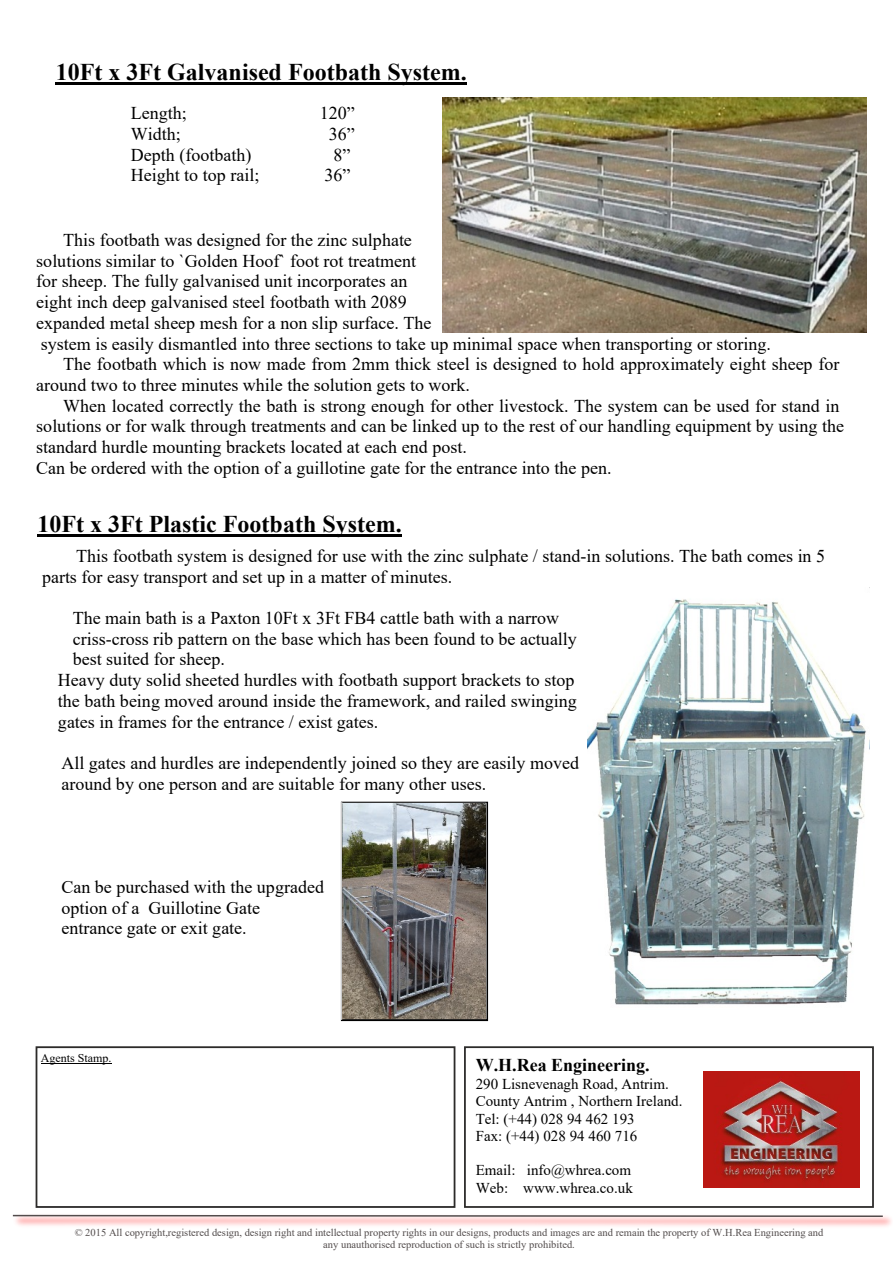
<style>
.page{position:relative;width:893px;height:1263px;background:#fff}
.page>*{position:absolute;margin:0;border:0;box-sizing:border-box;transform-origin:0 0}
.t1{font:700 24px "Times New Roman";color:#000}
.t2{font:18px/20.7px "Times New Roman";color:#000}
.t3{font:700 18px "Times New Roman";color:#000}
.t4{font:15px/17.2px "Times New Roman";color:#000}
.t5{font:12px "Times New Roman";color:#000}
.t6{font:10.5px/12px "Times New Roman";color:#524c4c;text-align:center}
</style>
<div class="page">
<img style="left:704px;top:1072px;width:156px;height:115px">
<div style="left:464px;top:1046px;width:410px;height:162px;border:2px solid #2c2b2a"></div>
<div style="left:36px;top:1046px;width:419px;height:162px;border:2px solid #2c2b2a"></div>
<hr style="left:41px;top:1063px;width:71px;height:1px;background:#000">
<svg style="left:12px;top:1214px;width:872px;height:4px"></svg>
<img style="left:442px;top:98px;width:425px;height:234px">
<hr style="left:56px;top:82px;width:411px;height:3px;background:#000">
<img style="left:588px;top:599px;width:278px;height:406px">
<hr style="left:37px;top:535px;width:365px;height:2px;background:#000">
<img style="left:341px;top:801px;width:147px;height:221px">
<h1 class="t1" style="left:56px;top:64px;width:413px">10Ft x 3Ft Galvanised Footbath System.</h1>
<p class="t2" style="left:131px;top:105px;width:58px">Length;</p>
<p class="t2" style="left:320px;top:105px;width:37px">120”</p>
<p class="t2" style="left:131px;top:125px;width:52px">Width;</p>
<p class="t2" style="left:329px;top:125px;width:28px">36”</p>
<p class="t2" style="left:131px;top:146px;width:122px">Depth (footbath)</p>
<p class="t2" style="left:333px;top:146px;width:19px">8”</p>
<p class="t2" style="left:131px;top:167px;width:130px">Height to top rail;</p>
<p class="t2" style="left:324px;top:167px;width:28px">36”</p>
<p class="t2" style="left:63px;top:231px;width:350px">This footbath was designed for the zinc sulphate</p>
<p class="t2" style="left:36px;top:252px;width:381px">solutions similar to `Golden Hoof` foot rot treatment</p>
<p class="t2" style="left:36px;top:273px;width:373px">for sheep. The fully galvanised unit incorporates an</p>
<p class="t2" style="left:36px;top:293px;width:372px">eight inch deep galvanised steel footbath with 2089</p>
<p class="t2" style="left:36px;top:314px;width:397px">expanded metal sheep mesh for a non slip surface. The</p>
<p class="t2" style="left:41px;top:335px;width:732px">system is easily dismantled into three sections to take up minimal space when transporting or storing.</p>
<p class="t2" style="left:63px;top:356px;width:778px">The footbath which is now made from 2mm thick steel is designed to hold approximately eight sheep for</p>
<p class="t2" style="left:36px;top:376px;width:435px">around two to three minutes while the solution gets to work.</p>
<p class="t2" style="left:63px;top:397px;width:777px">When located correctly the bath is strong enough for other livestock. The system can be used for stand in</p>
<p class="t2" style="left:36px;top:418px;width:809px">solutions or for walk through treatments and can be linked up to the rest of our handling equipment by using the</p>
<p class="t2" style="left:36px;top:438px;width:432px">standard hurdle mounting brackets located at each end post.</p>
<p class="t2" style="left:36px;top:459px;width:577px">Can be ordered with the option of a guillotine gate for the entrance into the pen.</p>
<h1 class="t1" style="left:37px;top:516px;width:366px">10Ft x 3Ft Plastic Footbath System.</h1>
<p class="t2" style="left:42px;top:547px;width:785px;text-indent:34px">This footbath system is designed for use with the zinc sulphate / stand-in solutions. The bath comes in 5 parts for easy transport and set up in a matter of minutes.</p>
<p class="t2" style="left:73px;top:609px;width:488px">The main bath is a Paxton 10Ft x 3Ft FB4 cattle bath with a narrow</p>
<p class="t2" style="left:73px;top:630px;width:506px">criss-cross rib pattern on the base which has been found to be actually</p>
<p class="t2" style="left:73px;top:651px;width:154px">best suited for sheep.</p>
<p class="t2" style="left:58px;top:671px;width:518px">Heavy duty solid sheeted hurdles with footbath support brackets to stop</p>
<p class="t2" style="left:58px;top:692px;width:520px">the bath being moved around inside the framework, and railed swinging</p>
<p class="t2" style="left:58px;top:713px;width:322px">gates in frames for the entrance / exist gates.</p>
<p class="t2" style="left:61px;top:754px;width:519px">All gates and hurdles are independently joined so they are easily moved around by one person and are suitable for many other uses.</p>
<p class="t2" style="left:61px;top:878px;width:264px">Can be purchased with the upgraded option of a Guillotine Gate entrance gate or exit gate.</p>
<p class="t5" style="left:41px;top:1054px;width:72px">Agents Stamp.</p>
<p class="t3" style="left:476px;top:1059px;width:176px">W.H.Rea Engineering.</p>
<p class="t4" style="left:476px;top:1077px;width:208px">290 Lisnevenagh Road, Antrim.<br>County Antrim , Northern Ireland.<br>Tel: (+44) 028 94 462 193<br>Fax: (+44) 028 94 460 716</p>
<p class="t4" style="left:476px;top:1163px;width:159px">Email: info@whrea.com<br>Web: www.whrea.co.uk</p>
<p class="t6" style="left:75px;top:1227px;width:750px">© 2015 All copyright,registered design, design right and intellectual property rights in our designs, products and images are and remain the property of W.H.Rea Engineering and any unauthorised reproduction of such is strictly prohibited.</p>
</div>
